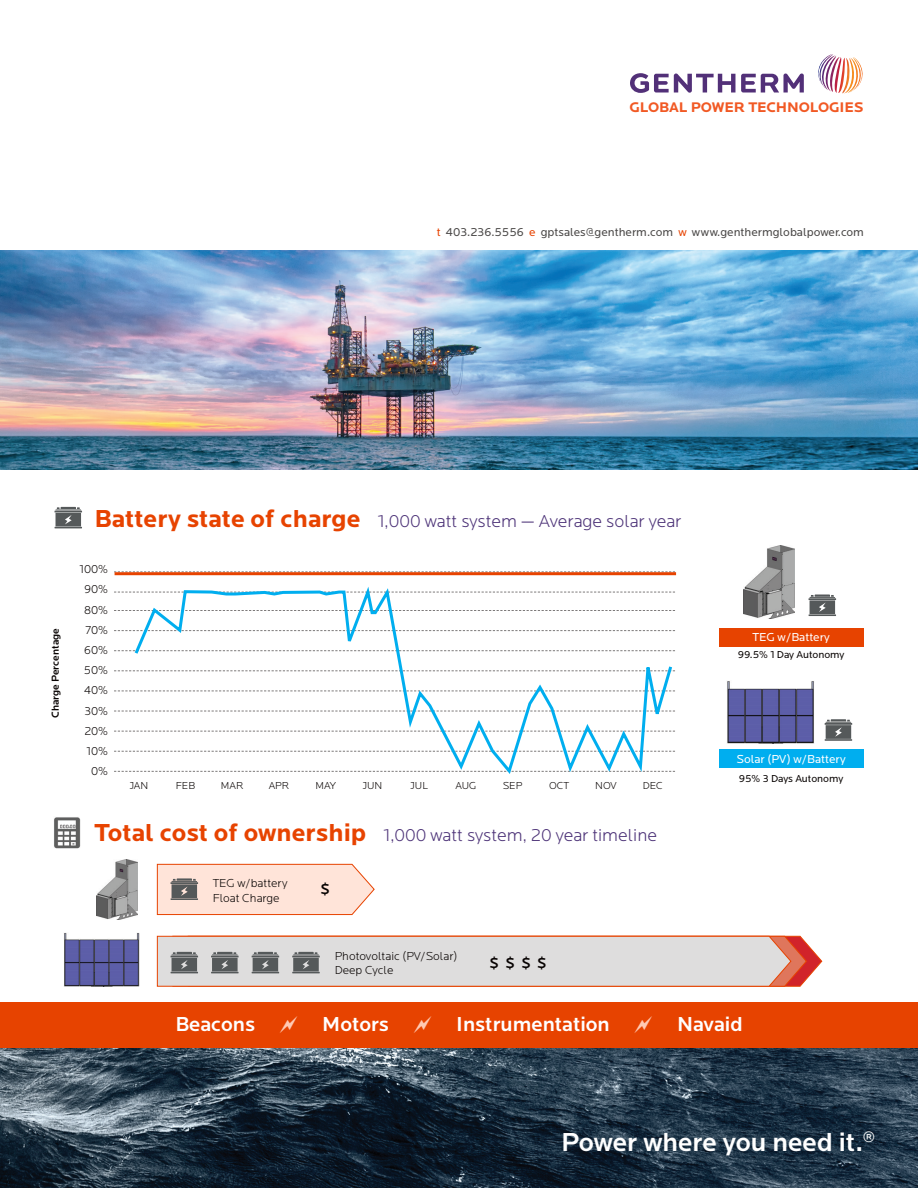
<style>
.page{position:relative;width:918px;height:1188px;background:#fff}
.page>*{position:absolute;margin:0;border:0;box-sizing:border-box;transform-origin:0 0}
.t1{font:500 27px "Locator";color:#fff}
.t2{font:500 21px "Locator";color:#fff}
.t3{font:300 18px "Locator";color:#4d3378}
.t4{font:500 15px "Locator";color:#080302}
.t5{font:700 14.55px "Locator";letter-spacing:-.01em;color:#f15924}
.t6{font:300 12px "Locator";color:#080302}
.t7{font:12px "Locator";color:#4b4948}
.t8{font:12px "Locator";color:#fff}
.t9{font:300 10.5px "Locator";color:#080302}
.t10{font:10.5px "Locator";color:#080302}
.t11{font:500 10.5px "Locator";color:#080302}
.s1{color:#e74300}
.s2{font-weight:700;font-size:25.5px;color:#e74300}
</style>
<div class="page">
<div style="left:0;top:1002px;width:918px;height:54px;background:#e74300"></div>
<img style="left:0;top:1049px;width:918px;height:139px">
<svg style="left:630px;top:73px;width:105px;height:20px"></svg>
<svg style="left:741px;top:74px;width:63px;height:19px"></svg>
<svg style="left:818px;top:54px;width:45px;height:39px"></svg>
<img style="left:0;top:250px;width:918px;height:219px">
<svg style="left:114px;top:711px;width:561px;height:1px"></svg>
<svg style="left:114px;top:691px;width:561px;height:1px"></svg>
<svg style="left:114px;top:670px;width:561px;height:1px"></svg>
<svg style="left:114px;top:650px;width:561px;height:1px"></svg>
<svg style="left:114px;top:630px;width:561px;height:1px"></svg>
<svg style="left:114px;top:610px;width:561px;height:1px"></svg>
<svg style="left:114px;top:592px;width:561px;height:1px"></svg>
<svg style="left:114px;top:571px;width:561px;height:1px"></svg>
<svg style="left:114px;top:731px;width:561px;height:1px"></svg>
<svg style="left:114px;top:751px;width:561px;height:1px"></svg>
<svg style="left:114px;top:771px;width:561px;height:1px"></svg>
<hr style="left:115px;top:572px;width:561px;height:3px;background:#e74300">
<svg style="left:55px;top:507px;width:27px;height:21px"></svg>
<div style="left:719px;top:628px;width:144px;height:19px;background:#e74300"></div>
<div style="left:719px;top:750px;width:144px;height:18px;background:#00aeef"></div>
<img style="left:743px;top:545px;width:51px;height:73px">
<hr style="left:809px;top:614px;width:27px;height:2px;background:#55595a">
<svg style="left:809px;top:595px;width:27px;height:19px"></svg>
<img style="left:727px;top:681px;width:87px;height:63px">
<hr style="left:825px;top:739px;width:27px;height:2px;background:#55595a">
<svg style="left:825px;top:719px;width:27px;height:20px"></svg>
<img style="left:96px;top:860px;width:42px;height:60px">
<img style="left:64px;top:933px;width:75px;height:53px">
<svg style="left:157px;top:936px;width:665px;height:51px"></svg>
<svg style="left:157px;top:864px;width:218px;height:51px"></svg>
<img style="left:54px;top:817px;width:27px;height:31px">
<svg style="left:132px;top:587px;width:542px;height:187px"></svg>
<p class="t5" style="left:630px;top:99px;width:235px">GLOBAL POWER TECHNOLOGIES</p>
<p class="t7" style="left:437px;top:225px;width:429px"><span class="s1">t</span> 403.236.5556 <span class="s1">e</span> gptsales@gentherm.com <span class="s1">w</span> www.genthermglobalpower.com</p>
<p class="t11" style="left:50px;top:718px;width:92px;rotate:-90deg">Charge Percentage</p>
<p class="t3" style="left:94px;top:512px;width:588px"><span class="s2">Battery state of charge</span> 1,000 watt system — Average solar year</p>
<p class="t6" style="left:79px;top:563px;width:30px">100%</p>
<p class="t6" style="left:84px;top:583px;width:26px">90%</p>
<p class="t6" style="left:84px;top:603px;width:26px">80%</p>
<p class="t6" style="left:85px;top:624px;width:25px">70%</p>
<p class="t6" style="left:84px;top:644px;width:26px">60%</p>
<p class="t6" style="left:84px;top:664px;width:26px">50%</p>
<p class="t6" style="left:84px;top:684px;width:26px">40%</p>
<p class="t6" style="left:84px;top:704px;width:25px">30%</p>
<p class="t6" style="left:84px;top:725px;width:25px">20%</p>
<p class="t6" style="left:87px;top:745px;width:23px">10%</p>
<p class="t6" style="left:91px;top:765px;width:19px">0%</p>
<p class="t9" style="left:129px;top:780px;width:20px">JAN</p>
<p class="t9" style="left:176px;top:780px;width:21px">FEB</p>
<p class="t9" style="left:221px;top:780px;width:24px">MAR</p>
<p class="t9" style="left:269px;top:780px;width:22px">APR</p>
<p class="t9" style="left:315px;top:780px;width:22px">MAY</p>
<p class="t9" style="left:362px;top:780px;width:21px">JUN</p>
<p class="t9" style="left:410px;top:780px;width:19px">JUL</p>
<p class="t9" style="left:455px;top:780px;width:22px">AUG</p>
<p class="t9" style="left:503px;top:780px;width:21px">SEP</p>
<p class="t9" style="left:549px;top:780px;width:22px">OCT</p>
<p class="t9" style="left:595px;top:780px;width:23px">NOV</p>
<p class="t9" style="left:643px;top:780px;width:22px">DEC</p>
<p class="t3" style="left:94px;top:825px;width:564px"><span class="s2">Total cost of ownership</span> 1,000 watt system, 20 year timeline</p>
<p class="t6" style="left:213px;top:877px;width:76px">TEG w/battery</p>
<p class="t6" style="left:213px;top:891px;width:69px">Float Charge</p>
<p class="t4" style="left:321px;top:881px;width:11px">$</p>
<p class="t6" style="left:335px;top:949px;width:124px">Photovoltaic (PV/Solar)</p>
<p class="t6" style="left:335px;top:964px;width:60px">Deep Cycle</p>
<p class="t4" style="left:490px;top:955px;width:58px">$ $ $ $</p>
<p class="t8" style="left:752px;top:631px;width:79px">TEG w/Battery</p>
<p class="t10" style="left:738px;top:649px;width:108px">99.5% 1 Day Autonomy</p>
<p class="t8" style="left:737px;top:753px;width:111px">Solar (PV) w/Battery</p>
<p class="t10" style="left:739px;top:773px;width:106px">95% 3 Days Autonomy</p>
<p class="t2" style="left:175px;top:1012px;width:81px">Beacons</p>
<p class="t2" style="left:322px;top:1012px;width:68px">Motors</p>
<p class="t2" style="left:456px;top:1012px;width:155px">Instrumentation</p>
<p class="t2" style="left:677px;top:1012px;width:67px">Navaid</p>
<p class="t1" style="left:561px;top:1127px;width:315px">Power where you need it.<sup>®</sup></p>
</div>
